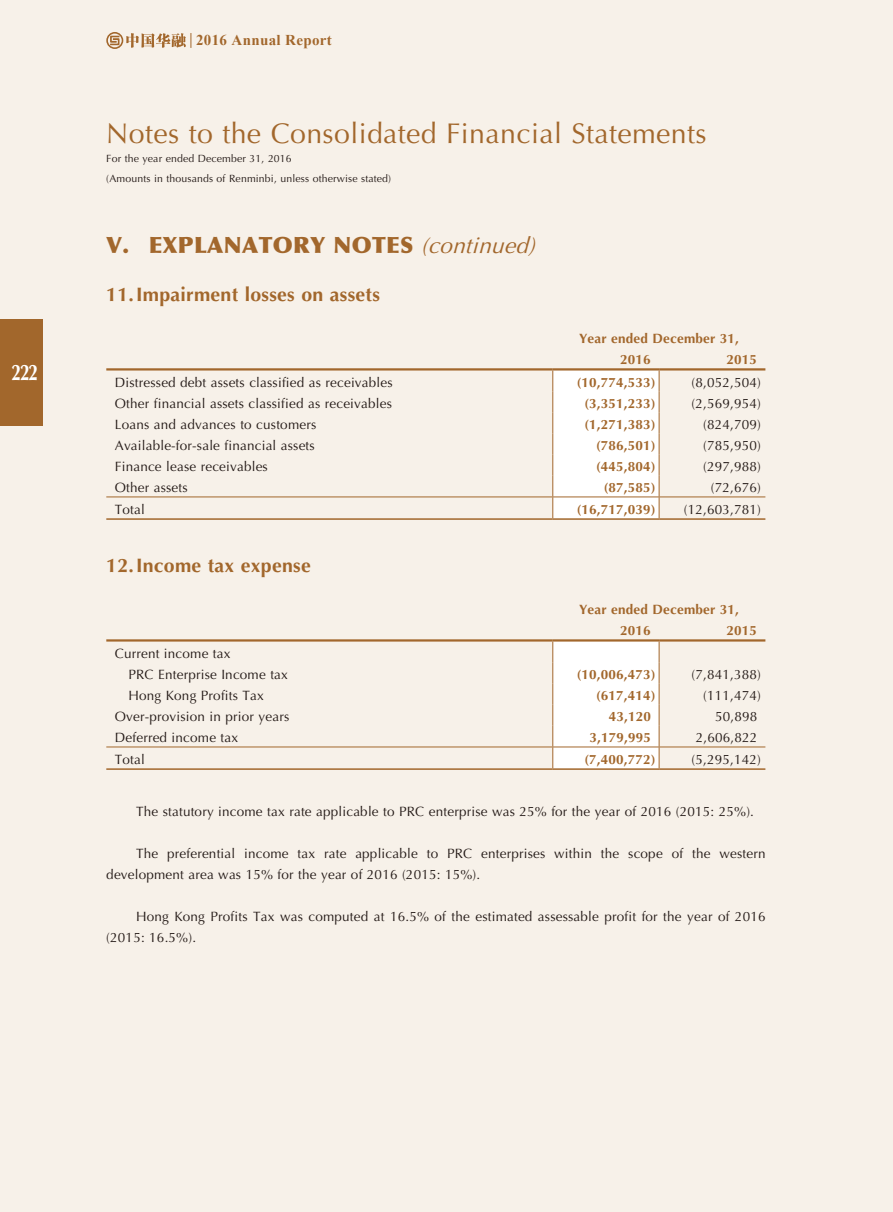
<style>
.page{position:relative;width:893px;height:1212px;background:#f7f1e9}
.page>*{position:absolute;margin:0;border:0;box-sizing:border-box;transform-origin:0 0}
.t1{font:28.5px "Optima";letter-spacing:.015em;color:#a2672c}
.t2{font:900 22.5px "Optima";letter-spacing:.015em;color:#a2672c}
.t3{font:700 22.5px "Optima";color:#fff;scale:.77 1}
.t4{font:700 19.5px "Optima";letter-spacing:.015em;color:#a2672c}
.t5{font:700 15px "Times New Roman";letter-spacing:.025em;color:#a2672c}
.t6{font:13.5px/21px "Optima";letter-spacing:.015em;color:#231916}
.t7{font:700 13.5px/21px "Optima";letter-spacing:.015em;color:#a2672c}
.t8{font:10.5px/19.5px "Optima";letter-spacing:.015em;color:#231916}
.s1{font-weight:400;font-style:italic}
</style>
<div class="page">
<div style="left:0;top:319px;width:43px;height:106px;background:#a2672c"></div>
<svg style="left:106px;top:32px;width:86px;height:17px"></svg>
<hr style="left:106px;top:368px;width:447px;height:2px;background:#a2672c">
<hr style="left:553px;top:368px;width:106px;height:2px;background:#a2672c">
<hr style="left:659px;top:368px;width:106px;height:2px;background:#a2672c">
<hr style="left:106px;top:496px;width:447px;height:1px;background:#a2672c">
<hr style="left:659px;top:496px;width:106px;height:1px;background:#a2672c">
<hr style="left:106px;top:518px;width:447px;height:2px;background:#a2672c">
<hr style="left:553px;top:518px;width:106px;height:2px;background:#a2672c">
<hr style="left:659px;top:518px;width:106px;height:2px;background:#a2672c">
<div style="left:552px;top:369px;width:108px;height:150px;background:#fff"></div>
<hr style="left:106px;top:639px;width:447px;height:2px;background:#a2672c">
<hr style="left:553px;top:639px;width:106px;height:2px;background:#a2672c">
<hr style="left:659px;top:639px;width:106px;height:2px;background:#a2672c">
<hr style="left:106px;top:746px;width:447px;height:1px;background:#a2672c">
<hr style="left:659px;top:746px;width:106px;height:1px;background:#a2672c">
<hr style="left:106px;top:768px;width:447px;height:2px;background:#a2672c">
<hr style="left:553px;top:768px;width:106px;height:2px;background:#a2672c">
<hr style="left:659px;top:768px;width:106px;height:2px;background:#a2672c">
<div style="left:552px;top:640px;width:108px;height:129px;background:#fff"></div>
<h2 class="t3" style="left:11px;top:359px;width:36px">222</h2>
<p class="t5" style="left:196px;top:30px;width:137px">2016 Annual Report</p>
<h1 class="t1" style="left:106px;top:117px;width:602px">Notes to the Consolidated Financial Statements</h1>
<p class="t8" style="left:106px;top:149px;width:286px">For the year ended December 31, 2016<br>(Amounts in thousands of Renminbi, unless otherwise stated)</p>
<h2 class="t2" style="left:106px;top:231px;width:437px">V. EXPLANATORY NOTES <span class="s1">(continued)</span></h2>
<h3 class="t4" style="left:106px;top:283px;width:275px">11.Impairment losses on assets</h3>
<p class="t7" style="left:620px;top:328px;width:121px;text-indent:-41px">Year ended December 31,<br>2016</p>
<p class="t7" style="left:726px;top:349px;width:32px">2015</p>
<p class="t6" style="left:115px;top:372px;width:279px">Distressed debt assets classified as receivables</p>
<p class="t7" style="left:577px;top:372px;width:80px">(10,774,533)</p>
<p class="t6" style="left:692px;top:372px;width:71px">(8,052,504)</p>
<p class="t6" style="left:115px;top:393px;width:279px">Other financial assets classified as receivables</p>
<p class="t7" style="left:585px;top:393px;width:72px">(3,351,233)</p>
<p class="t6" style="left:692px;top:393px;width:71px">(2,569,954)</p>
<p class="t6" style="left:115px;top:414px;width:203px">Loans and advances to customers</p>
<p class="t7" style="left:585px;top:414px;width:72px">(1,271,383)</p>
<p class="t6" style="left:703px;top:414px;width:59px">(824,709)</p>
<p class="t6" style="left:115px;top:435px;width:201px">Available-for-sale financial assets</p>
<p class="t7" style="left:596px;top:435px;width:61px">(786,501)</p>
<p class="t6" style="left:703px;top:435px;width:59px">(785,950)</p>
<p class="t6" style="left:115px;top:456px;width:155px">Finance lease receivables</p>
<p class="t7" style="left:596px;top:456px;width:61px">(445,804)</p>
<p class="t6" style="left:703px;top:456px;width:59px">(297,988)</p>
<p class="t6" style="left:115px;top:477px;width:74px">Other assets</p>
<p class="t7" style="left:604px;top:477px;width:53px">(87,585)</p>
<p class="t6" style="left:711px;top:477px;width:52px">(72,676)</p>
<p class="t6" style="left:115px;top:499px;width:32px">Total</p>
<p class="t7" style="left:577px;top:499px;width:80px">(16,717,039)</p>
<p class="t6" style="left:684px;top:499px;width:79px">(12,603,781)</p>
<h3 class="t4" style="left:106px;top:554px;width:206px">12.Income tax expense</h3>
<p class="t6" style="left:128px;top:643px;width:161px;text-indent:-14px">Current income tax<br>PRC Enterprise Income tax</p>
<p class="t7" style="left:620px;top:599px;width:121px;text-indent:-41px">Year ended December 31,<br>2016</p>
<p class="t7" style="left:726px;top:620px;width:32px">2015</p>
<p class="t7" style="left:577px;top:664px;width:80px">(10,006,473)</p>
<p class="t6" style="left:692px;top:664px;width:71px">(7,841,388)</p>
<p class="t6" style="left:128px;top:685px;width:137px">Hong Kong Profits Tax</p>
<p class="t7" style="left:596px;top:685px;width:61px">(617,414)</p>
<p class="t6" style="left:703px;top:685px;width:59px">(111,474)</p>
<p class="t6" style="left:115px;top:706px;width:176px">Over-provision in prior years</p>
<p class="t7" style="left:609px;top:706px;width:44px">43,120</p>
<p class="t6" style="left:715px;top:706px;width:44px">50,898</p>
<p class="t6" style="left:115px;top:727px;width:125px">Deferred income tax</p>
<p class="t7" style="left:589px;top:727px;width:63px">3,179,995</p>
<p class="t6" style="left:696px;top:727px;width:63px">2,606,822</p>
<p class="t6" style="left:115px;top:749px;width:32px">Total</p>
<p class="t7" style="left:585px;top:749px;width:72px">(7,400,772)</p>
<p class="t6" style="left:692px;top:749px;width:71px">(5,295,142)</p>
<p class="t6" style="left:136px;top:801px;width:619px">The statutory income tax rate applicable to PRC enterprise was 25% for the year of 2016 (2015: 25%).</p>
<p class="t6" style="left:106px;top:843px;width:661px;text-indent:30px">The preferential income tax rate applicable to PRC enterprises within the scope of the western development area was 15% for the year of 2016 (2015: 15%).</p>
<p class="t6" style="left:106px;top:906px;width:661px;text-indent:30px">Hong Kong Profits Tax was computed at 16.5% of the estimated assessable profit for the year of 2016 (2015: 16.5%).</p>
</div>
